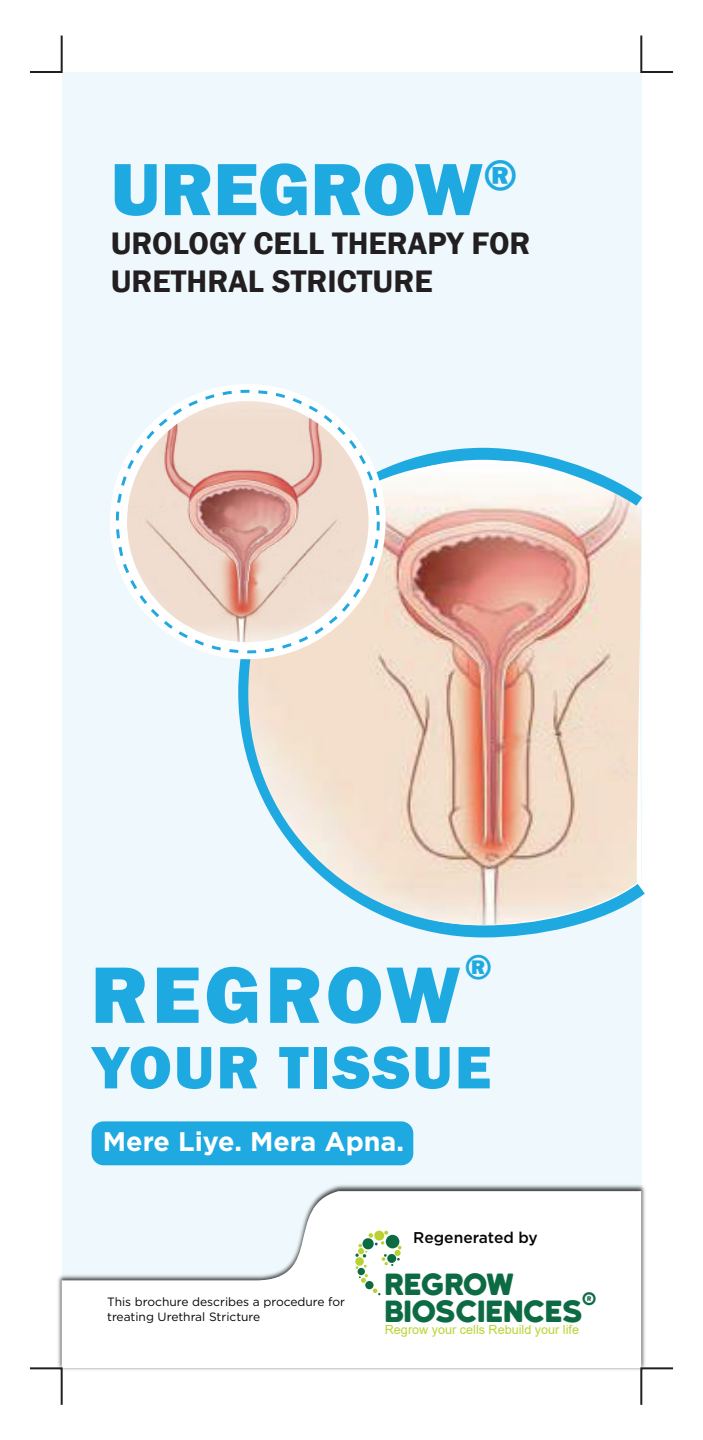
<style>
.page{position:relative;width:703px;height:1440px;background:#fff}
.page>*{position:absolute;margin:0;border:0;box-sizing:border-box;transform-origin:0 0}
.t1{font:800 82.8px "Franklin Gothic";letter-spacing:.05em;color:#1fa9e1}
.t2{font:800 76.4px "Franklin Gothic";color:#1fa9e1}
.t3{font:800 62px "Franklin Gothic";letter-spacing:.035em;color:#1fa9e1}
.t4{font:800 36px "Franklin Gothic";color:#1fa9e1}
.t5{font:600 32px/38.4px "Franklin Gothic";color:#231f20}
.t6{font:29px/26.4px "Katahdin Round";letter-spacing:-.08em;color:#0d6b44}
.t7{font:700 26.8px "Gotham";color:#fff}
.t8{font:16.8px "Katahdin Round";color:#0d6b44}
.t9{font:500 15.6px "Gotham";color:#050504}
.t10{font:12.6px "Arial";color:#bad331}
.t11{font:12px/14.4px "Gotham";color:#050504}
</style>
<div class="page">
<div style="left:62px;top:72px;width:578px;height:1296px;background:#eef8fd"></div>
<img style="left:58px;top:1183px;width:587px;height:187px">
<svg style="left:62px;top:1191px;width:578px;height:177px;fill:#fff"></svg>
<div style="left:365px;top:1281px;width:8px;height:8px;background:#0d6b44;border-radius:50%"></div>
<svg style="left:372px;top:1289px;width:8px;height:6px"></svg>
<svg style="left:355px;top:1231px;width:46px;height:52px;background:#d9e7cc"></svg>
<div style="left:385px;top:1235px;width:14px;height:13px;background:#0d6b44;border-radius:50%"></div>
<svg style="left:238px;top:442px;width:407px;height:501px"></svg>
<svg style="left:30px;top:35px;width:33px;height:38px"></svg>
<svg style="left:640px;top:35px;width:33px;height:39px"></svg>
<svg style="left:30px;top:1366px;width:34px;height:39px"></svg>
<svg style="left:638px;top:1366px;width:35px;height:39px"></svg>
<div style="left:91px;top:1121px;width:322px;height:44px;background:#1fa9e1;border-radius:12px"></div>
<img style="left:248px;top:456px;width:392px;height:475px">
<div style="left:110px;top:384px;width:275px;height:275px;background:#fff;border-radius:50%"></div>
<img style="left:127px;top:401px;width:241px;height:241px">
<h2 class="t2" style="left:111px;top:140px;width:408px">UREGROW<sup>®</sup></h2>
<h3 class="t5" style="left:111px;top:224px;width:421px">UROLOGY CELL THERAPY FOR<br>URETHRAL STRICTURE</h3>
<h1 class="t1" style="left:91px;top:941px;width:371px">REGROW</h1>
<h3 class="t4" style="left:464px;top:944px;width:29px">®</h3>
<h3 class="t3" style="left:92px;top:1027px;width:400px">YOUR TISSUE</h3>
<h3 class="t7" style="left:103px;top:1124px;width:302px">Mere Liye. Mera Apna.</h3>
<p class="t9" style="left:413px;top:1228px;width:126px">Regenerated by</p>
<p class="t11" style="left:107px;top:1295px;width:239px">This brochure describes a procedure for treating Urethral Stricture</p>
<h3 class="t6" style="left:384px;top:1272px;width:200px">REGROW<br>BIOSCIENCES</h3>
<h3 class="t8" style="left:581px;top:1289px;width:16px">®</h3>
<p class="t10" style="left:384px;top:1321px;width:195px">Regrow your cells Rebuild your life</p>
</div>
